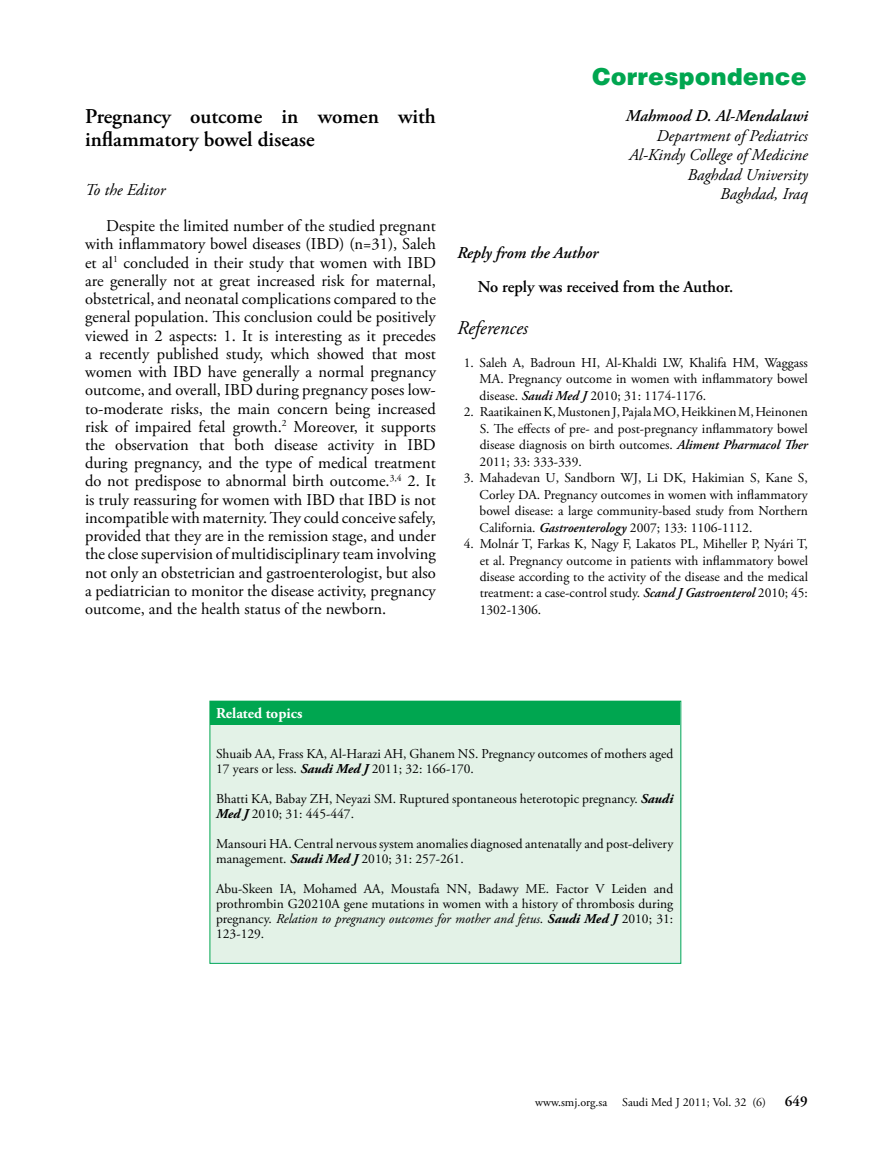
<style>
.page{position:relative;width:893px;height:1149px;background:#fff}
.page>*{position:absolute;margin:0;border:0;box-sizing:border-box;transform-origin:0 0}
.t1{font:900 24px "Helvetica";color:#00a650}
.t2{font:600 21px/22.6px "Adobe Garamond Pro";color:#000}
.t3{font:italic 19.5px "Adobe Garamond Pro";color:#000}
.t4{font:16.5px/18.1px "Adobe Garamond Pro";color:#000;text-align:justify}
.t5{font:italic 16.5px/19.5px "Adobe Garamond Pro";color:#000;text-align:right}
.t6{font:italic 600 16.5px "Adobe Garamond Pro";color:#000}
.t7{font:600 16.5px "Adobe Garamond Pro";color:#000}
.t8{font:700 15px "Adobe Garamond Pro";color:#fff}
.t9{font:600 15px "Adobe Garamond Pro";color:#000}
.t10{font:13.5px/16.5px "Adobe Garamond Pro";color:#000;text-align:justify}
.t11{font:12px "Adobe Garamond Pro";color:#000}
.s1{font-weight:600;font-style:italic}
.s2{font-weight:700;font-style:italic}
.s3{font-style:italic}
</style>
<div class="page">
<div style="left:210px;top:701px;width:469px;height:23px;background:#00a650"></div>
<div style="left:210px;top:724px;width:469px;height:237px;background:#e3f2e7"></div>
<div style="left:210px;top:700px;width:471px;height:263px;border:1px solid #00a650"></div>
<h2 class="t2" style="left:85px;top:106px;width:352px">Pregnancy outcome in women with inflammatory bowel disease</h2>
<p class="t5" style="left:85px;top:180px;width:82px">To the Editor</p>
<p class="t4" style="left:85px;top:217px;width:352px;text-indent:21px">Despite the limited number of the studied pregnant with inflammatory bowel diseases (IBD) (n=31), Saleh et al<sup>1</sup> concluded in their study that women with IBD are generally not at great increased risk for maternal, obstetrical, and neonatal complications compared to the general population. This conclusion could be positively viewed in 2 aspects: 1. It is interesting as it precedes a recently published study, which showed that most women with IBD have generally a normal pregnancy outcome, and overall, IBD during pregnancy poses low&shy;to-moderate risks, the main concern being increased risk of impaired fetal growth.<sup>2</sup> Moreover, it supports the observation that both disease activity in IBD during pregnancy, and the type of medical treatment do not predispose to abnormal birth outcome.<sup>3,4</sup> 2. It is truly reassuring for women with IBD that IBD is not incompatiblewithmaternity. They could conceivesafely, provided that they are in the remission stage, and under the close supervision of multidisciplinary team involving not only an obstetrician and gastroenterologist, but also a pediatrician to monitor the disease activity, pregnancy outcome, and the health status of the newborn.</p>
<h1 class="t1" style="left:592px;top:62px;width:216px">Correspondence</h1>
<p class="t6" style="left:626px;top:106px;width:184px">Mahmood D. Al-Mendalawi</p>
<p class="t5" style="left:629px;top:126px;width:180px">Department of Pediatrics<br>Al-Kindy College of Medicine<br>Baghdad University<br>Baghdad, Iraq</p>
<p class="t6" style="left:457px;top:243px;width:143px">Reply from the Author</p>
<p class="t7" style="left:478px;top:277px;width:257px">No reply was received from the Author.</p>
<h3 class="t3" style="left:457px;top:316px;width:72px">References</h3>
<p class="t10" style="left:480px;top:355px;width:330px;text-indent:-16px">1. Saleh A, Badroun HI, Al-Khaldi LW, Khalifa HM, Waggass MA. Pregnancy outcome in women with inflammatory bowel disease. <span class="s1">Saudi Med J</span> 2010; 31: 1174-1176.</p>
<p class="t10" style="left:480px;top:404px;width:330px;text-indent:-16px">2. RaatikainenK,MustonenJ,PajalaMO,HeikkinenM,Heinonen S. The effects of pre- and post-pregnancy inflammatory bowel disease diagnosis on birth outcomes. <span class="s1">Aliment Pharmacol Ther </span>2011; 33: 333-339.</p>
<p class="t10" style="left:480px;top:470px;width:330px;text-indent:-16px">3. Mahadevan U, Sandborn WJ, Li DK, Hakimian S, Kane S, Corley DA. Pregnancy outcomes in women with inflammatory bowel disease: a large community-based study from Northern California. <span class="s1">Gastroenterology</span> 2007; 133: 1106-1112.</p>
<p class="t10" style="left:480px;top:536px;width:330px;text-indent:-16px">4. Molnár T, Farkas K, Nagy F, Lakatos PL, Miheller P, Nyári T, et al. Pregnancy outcome in patients with inflammatory bowel disease according to the activity of the disease and the medical treatment: a case-control study. <span class="s1">Scand J Gastroenterol</span> 2010; 45:<br>1302-1306.</p>
<p class="t8" style="left:216px;top:704px;width:88px">Related topics</p>
<p class="t10" style="left:216px;top:746px;width:459px;line-height:15px">Shuaib AA, Frass KA, Al-Harazi AH, Ghanem NS. Pregnancy outcomes of mothers aged<br>17 years or less. <span class="s2">Saudi Med J</span> 2011; 32: 166-170.</p>
<p class="t10" style="left:216px;top:791px;width:459px;line-height:15px">Bhatti KA, Babay ZH, Neyazi SM. Ruptured spontaneous heterotopic pregnancy. <span class="s2">Saudi<br>Med J</span> 2010; 31: 445-447.</p>
<p class="t10" style="left:216px;top:836px;width:459px;line-height:15px">Mansouri HA. Central nervous system anomalies diagnosed antenatally and post-delivery management. <span class="s2">Saudi Med J</span> 2010; 31: 257-261.</p>
<p class="t10" style="left:216px;top:881px;width:459px;line-height:15px">Abu-Skeen IA, Mohamed AA, Moustafa NN, Badawy ME. Factor V Leiden and prothrombin G20210A gene mutations in women with a history of thrombosis during pregnancy. <span class="s3">Relation to pregnancy outcomes for mother and fetus</span>. <span class="s2">Saudi Med J</span> 2010; 31:<br>123-129.</p>
<p class="t11" style="left:535px;top:1094px;width:232px">www.smj.org.sa Saudi Med J 2011; Vol. 32 (6)</p>
<p class="t9" style="left:785px;top:1092px;width:24px">649</p>
</div>
